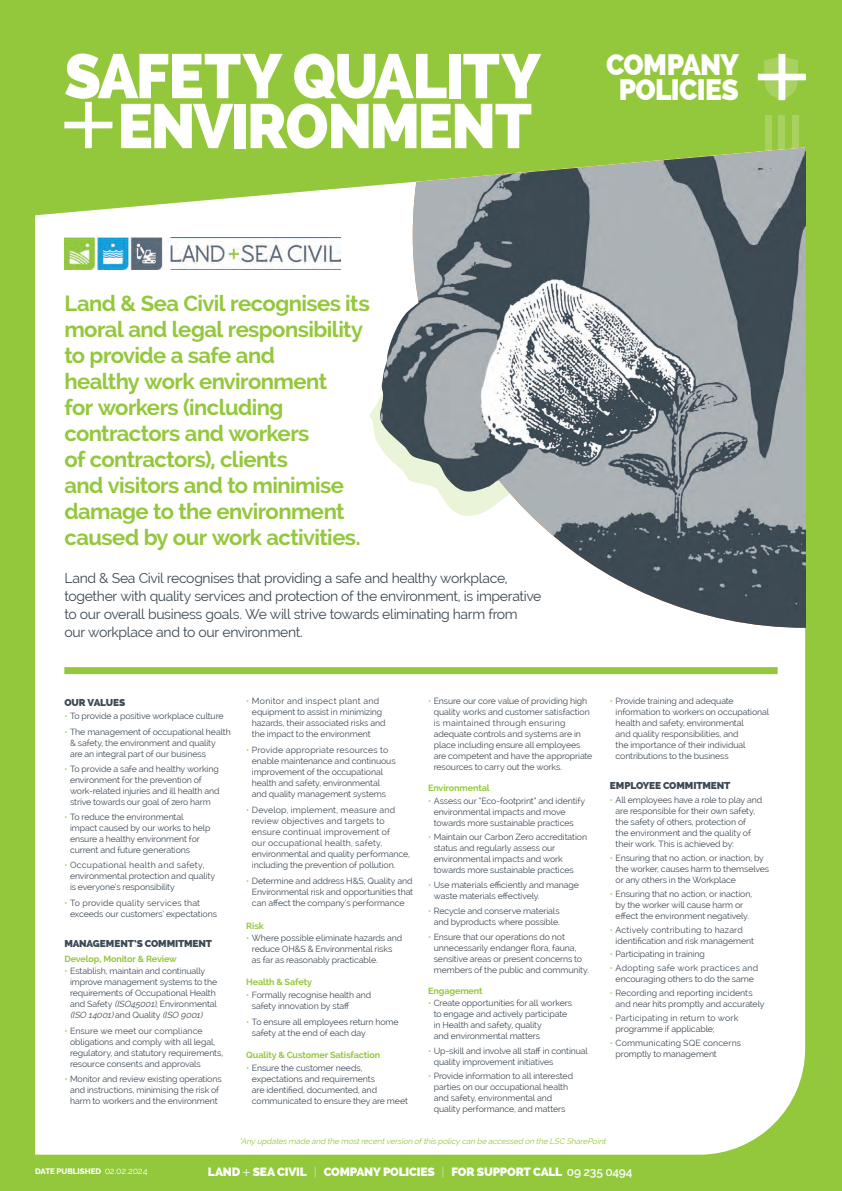
<style>
.page{position:relative;width:842px;height:1191px;background:#94c83c}
.page>*{position:absolute;margin:0;border:0;box-sizing:border-box;transform-origin:0 0}
.t1{font:800 62.4px "Raleway";letter-spacing:-.03em;color:#fff;scale:.95 1}
.t2{font:800 29.5px "Raleway";letter-spacing:-.025em;color:#fff;scale:.95 1}
.t3{font:700 22px/26px "Raleway";letter-spacing:-.025em;color:#94c83c}
.t4{font:14px/18px "Raleway";letter-spacing:-.025em;color:#3d4953}
.t5{font:800 12px "Raleway";letter-spacing:-.02em;color:#fff}
.t6{font:800 10px "Raleway";letter-spacing:-.01em;color:#3d4953}
.t7{font:700 9px "Raleway";letter-spacing:-.01em;color:#94c83c}
.t8{font:8.8px/11px "Raleway";letter-spacing:-.01em;color:#3d4953}
.t9{font:8.8px/11px "Raleway";letter-spacing:.01em;color:#3d4953}
.t10{font:italic 8px "Raleway";color:#94c83c}
.t11{font:800 8px "Raleway";letter-spacing:-.005em;color:#fff}
.s1{color:#94c83c}
.s2{font-style:italic}
.s3{font-weight:400;font-size:9px}
.s4{font-family:"Renault BQ";font-weight:300}
.s5{font-weight:200}
.s6{font-weight:600}
</style>
<div class="page">
<div style="left:792px;top:115px;width:7px;height:92px;background:#a9d161"></div>
<div style="left:778px;top:115px;width:7px;height:92px;background:#a9d161"></div>
<div style="left:765px;top:115px;width:7px;height:92px;background:#a9d161"></div>
<div style="left:35px;top:147px;width:770px;height:1007px;background:#fff"></div>
<svg style="left:758px;top:54px;width:48px;height:47px"></svg>
<svg style="left:64px;top:102px;width:48px;height:46px"></svg>
<div style="left:64px;top:667px;width:714px;height:7px;background:#94c83c"></div>
<svg style="left:368px;top:271px;width:45px;height:245px;background:#fdfefc"></svg>
<img style="left:413px;top:148px;width:393px;height:480px">
<img style="left:64px;top:238px;width:277px;height:31px">
<img style="left:379px;top:265px;width:392px;height:238px">
<h1 class="t1" style="left:64px;top:40px;width:503px">SAFETY QUALITY</h1>
<h1 class="t1" style="left:118px;top:90px;width:438px">ENVIRONMENT</h1>
<h2 class="t2" style="left:606px;top:47px;width:141px">COMPANY</h2>
<h2 class="t2" style="left:619px;top:73px;width:128px">POLICIES</h2>
<p class="t3" style="left:64px;top:291px;width:307px">Land &amp; Sea Civil recognises its moral and legal responsibility to provide a safe and<br>healthy work environment<br>for workers (including contractors and workers<br>of contractors), clients<br>and visitors and to minimise damage to the environment caused by our work activities.</p>
<p class="t4" style="left:64px;top:569px;width:478px">Land &amp; Sea Civil recognises that providing a safe and healthy workplace, together with quality services and protection of the environment, is imperative to our overall business goals. We will strive towards eliminating harm from our workplace and to our environment.</p>
<p class="t6" style="left:64px;top:696px;width:62px">OUR VALUES</p>
<p class="t8" style="left:64px;top:711px;width:161px"><span class="s1">•</span> To provide a positive workplace culture</p>
<p class="t8" style="left:70px;top:726px;width:162px;text-indent:-6px"><span class="s1">•</span> The management of occupational health &amp; safety, the environment and quality<br>are an integral part of our business</p>
<p class="t8" style="left:70px;top:763px;width:151px;text-indent:-6px"><span class="s1">•</span> To provide a safe and healthy working environment for the prevention of work-related injuries and ill health and strive towards our goal of zero harm</p>
<p class="t8" style="left:70px;top:811px;width:142px;text-indent:-6px"><span class="s1">•</span> To reduce the environmental impact caused by our works to help ensure a healthy environment for current and future generations</p>
<p class="t8" style="left:70px;top:860px;width:147px;text-indent:-6px"><span class="s1">•</span> Occupational health and safety, environmental protection and quality is everyone’s responsibility</p>
<p class="t8" style="left:70px;top:897px;width:148px;text-indent:-6px"><span class="s1">•</span> To provide quality services that exceeds our customers’ expectations</p>
<p class="t6" style="left:64px;top:937px;width:149px">MANAGEMENT’S COMMITMENT</p>
<p class="t7" style="left:64px;top:953px;width:114px">Develop, Monitor &amp; Review</p>
<p class="t8" style="left:70px;top:965px;width:149px;text-indent:-6px"><span class="s1">•</span> Establish, maintain and continually improve management systems to the requirements of Occupational Health and Safety <span class="s2">(ISO45001)</span>, Environmental <span class="s2">(ISO 14001)</span>a n d Q u a l i t y <span class="s2">(ISO 9001)</span></p>
<p class="t8" style="left:70px;top:1025px;width:155px;text-indent:-6px"><span class="s1">•</span> Ensure we meet our compliance obligations and comply with all legal, regulatory, and statutory requirements, resource consents and approvals</p>
<p class="t8" style="left:64px;top:1073px;width:159px;text-align:center"><span class="s1">•</span> Monitor and review existing operations and instructions, minimising the risk of harm to workers and the environment</p>
<p class="t8" style="left:252px;top:695px;width:135px;text-indent:-6px"><span class="s1">•</span> Monitor and inspect plant and equipment to assist in minimizing hazards, their associated risks and the impact to the environment</p>
<p class="t8" style="left:252px;top:744px;width:145px;text-indent:-6px"><span class="s1">•</span> Provide appropriate resources to enable maintenance and continuous improvement of the occupational health and safety, environmental and quality management systems</p>
<p class="t9" style="left:252px;top:804px;width:160px;text-indent:-6px"><span class="s1">•</span> Develop, implement, measure and review objectives and targets to ensure continual improvement of<br>our occupational health, safety, environmental and quality performance, including the prevention of pollution.</p>
<p class="t8" style="left:252px;top:875px;width:163px;text-align:justify;text-indent:-6px"><span class="s1">•</span> Determine and address H&amp;S, Quality and Environmental risk and opportunities that can affect the company’s performance</p>
<p class="t7" style="left:246px;top:920px;width:19px">Risk</p>
<p class="t8" style="left:252px;top:932px;width:152px;text-indent:-6px"><span class="s1">•</span> Where possible eliminate hazards and reduce OH&amp;S &amp; Environmental risks as far as reasonably practicable.</p>
<p class="t7" style="left:246px;top:977px;width:67px">Health &amp; Safety</p>
<p class="t8" style="left:252px;top:989px;width:121px;text-indent:-6px"><span class="s1">•</span> Formally recognise health and safety innovation by staff</p>
<p class="t8" style="left:252px;top:1016px;width:148px;text-indent:-6px"><span class="s1">•</span> To ensure all employees return home safety at the end of each day</p>
<p class="t7" style="left:246px;top:1050px;width:135px">Quality &amp; Customer Satisfaction</p>
<p class="t8" style="left:252px;top:1062px;width:158px;text-indent:-6px"><span class="s1">•</span> Ensure the customer needs, expectations and requirements<br>are identified, documented, and communicated to ensure they are meet</p>
<p class="t8" style="left:434px;top:696px;width:160px;text-indent:-6px"><span class="s1">•</span> Ensure our core value of providing high quality works and customer satisfaction is maintained through ensuring adequate controls and systems are in place including ensure all employees are competent and have the appropriate resources to carry out the works.</p>
<p class="t7" style="left:428px;top:783px;width:63px">Environmental</p>
<p class="t8" style="left:434px;top:795px;width:153px;text-indent:-6px"><span class="s1">•</span> Assess our “Eco-footprint” and identify environmental impacts and move towards more sustainable practices</p>
<p class="t8" style="left:434px;top:832px;width:155px;text-indent:-6px"><span class="s1">•</span> Maintain our Carbon Zero accreditation status and regularly assess our environmental impacts and work towards more sustainable practices</p>
<p class="t8" style="left:434px;top:879px;width:147px;text-indent:-6px"><span class="s1">•</span> Use materials efficiently and manage waste materials effectively.</p>
<p class="t8" style="left:428px;top:905px;width:133px;text-align:right"><span class="s1">•</span> Recycle and conserve materials and byproducts where possible.</p>
<p class="t8" style="left:434px;top:931px;width:157px;text-indent:-6px"><span class="s1">•</span> Ensure that our operations do not unnecessarily endanger flora, fauna, sensitive areas or present concerns to members of the public and community.</p>
<p class="t7" style="left:428px;top:985px;width:56px">Engagement</p>
<p class="t8" style="left:434px;top:997px;width:140px;text-indent:-6px"><span class="s1">•</span> Create opportunities for all workers to engage and actively participate in Health and safety, quality<br>and environmental matters</p>
<p class="t8" style="left:434px;top:1045px;width:156px;text-indent:-6px"><span class="s1">•</span> Up-skill and involve all staff in continual quality improvement initiatives</p>
<p class="t8" style="left:434px;top:1070px;width:141px;text-indent:-6px"><span class="s1">•</span> Provide information to all interested parties on our occupational health and safety, environmental and quality performance, and matters</p>
<p class="t8" style="left:616px;top:695px;width:155px;text-indent:-6px"><span class="s1">•</span> Provide training and adequate information to workers on occupational health and safety, environmental<br>and quality responsibilities, and<br>the importance of their individual contributions to the business</p>
<p class="t6" style="left:610px;top:780px;width:122px">EMPLOYEE COMMITMENT</p>
<p class="t8" style="left:616px;top:794px;width:148px;text-indent:-6px"><span class="s1">•</span> All employees have a role to play and are responsible for their own safety, the safety of others, protection of<br>the environment and the quality of their work. This is achieved by:</p>
<p class="t8" style="left:616px;top:852px;width:155px;text-indent:-6px"><span class="s1">•</span> Ensuring that no action, or inaction, by the worker, causes harm to themselves or any others in the Workplace</p>
<p class="t8" style="left:610px;top:888px;width:144px;text-align:center"><span class="s1">•</span> Ensuring that no action, or inaction, by the worker will cause harm or effect the environment negatively.</p>
<p class="t8" style="left:616px;top:924px;width:140px;text-indent:-6px"><span class="s1">•</span> Actively contributing to hazard identification and risk management</p>
<p class="t8" style="left:610px;top:949px;width:97px"><span class="s1">•</span> Participating in training</p>
<p class="t8" style="left:610px;top:962px;width:150px;text-align:center"><span class="s1">•</span> Adopting safe work practices and encouraging others to do the same</p>
<p class="t8" style="left:616px;top:987px;width:150px;text-indent:-6px"><span class="s1">•</span> Recording and reporting incidents and near hits promptly and accurately</p>
<p class="t8" style="left:616px;top:1012px;width:124px;text-indent:-6px"><span class="s1">•</span> Participating in return to work programme if applicable;</p>
<p class="t8" style="left:616px;top:1037px;width:127px;text-indent:-6px"><span class="s1">•</span> Communicating SQE concerns promptly to management</p>
<p class="t10" style="left:239px;top:1137px;width:370px">*Any updatesmade and the mostrecentversion ofthispolicy can be accessed on the LSC SharePoint</p>
<p class="t11" style="left:35px;top:1166px;width:114px">DATE PUBLISHED <span class="s3">02.02.2024</span></p>
<h3 class="t5" style="left:208px;top:1164px;width:426px">LAND <span class="s4">+</span> SEA CIVIL <span class="s5">|</span> COMPANY POLICIES <span class="s5">|</span> FOR SUPPORT CALL <span class="s6">09 235 0494</span></h3>
</div>
